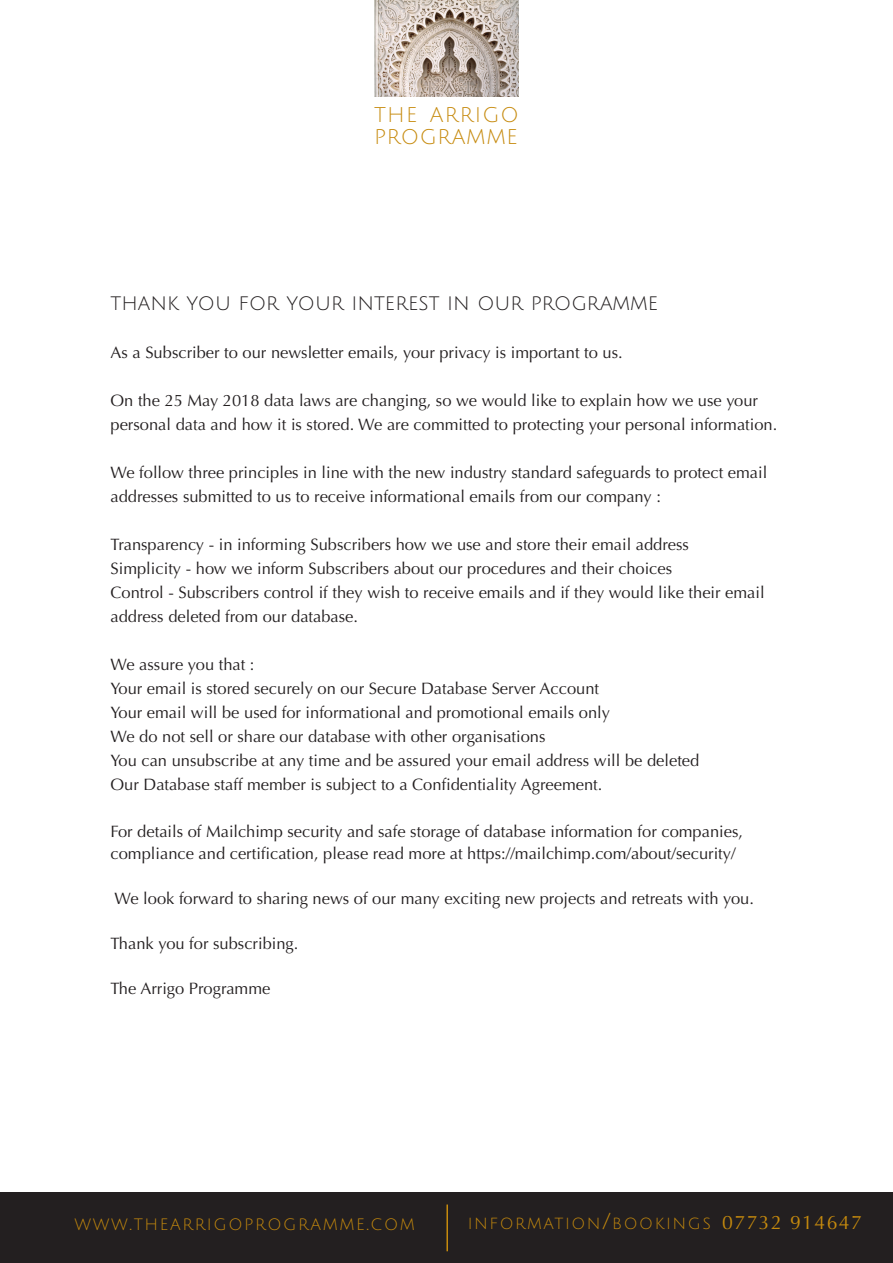
<style>
.page{position:relative;width:893px;height:1263px;background:#fff}
.page>*{position:absolute;margin:0;border:0;box-sizing:border-box;transform-origin:0 0}
.t1{font:21px "Julius Sans One";color:#231f20}
.t2{font:20.85px "Julius Sans One";letter-spacing:.055em;color:#c68a0d}
.t3{font:20.85px "Julius Sans One";letter-spacing:.03em;color:#c68a0d}
.t4{font:16.5px/24px "Optima";color:#231f20}
.t5{font:16.05px "Julius Sans One";letter-spacing:.1em;color:#c68a0d}
.t6{font:15.75px "Julius Sans One";letter-spacing:.1em;color:#c68a0d}
.s1{font-size:22.95px}
.s2{font-size:22.5px}
.s3{font-family:"Optima";font-size:19.5px}
</style>
<div class="page">
<div style="left:0;top:1193px;width:893px;height:70px;background:#231f20"></div>
<hr style="left:446px;top:1204px;width:2px;height:47px;background:#c68a0d">
<img style="left:374px;top:0;width:144px;height:96px">
<p class="t2" style="left:374px;top:104px;width:146px">THE ARRIGO</p>
<p class="t3" style="left:374px;top:126px;width:145px">PROGRAMME</p>
<p class="t1" style="left:111px;top:292px;width:549px">THANK YOU FOR YOUR INTEREST IN OUR PROGRAMME</p>
<p class="t4" style="left:111px;top:341px;width:514px">As a Subscriber to our newsletter emails, your privacy is important to us.</p>
<p class="t4" style="left:111px;top:389px;width:668px">On the 25 May 2018 data laws are changing, so we would like to explain how we use your personal data and how it is stored. We are committed to protecting your personal information.</p>
<p class="t4" style="left:111px;top:461px;width:658px">We follow three principles in line with the new industry standard safeguards to protect email addresses submitted to us to receive informational emails from our company :</p>
<p class="t4" style="left:111px;top:533px;width:580px">Transparency - in informing Subscribers how we use and store their email address</p>
<p class="t4" style="left:111px;top:557px;width:563px">Simplicity - how we inform Subscribers about our procedures and their choices</p>
<p class="t4" style="left:111px;top:581px;width:656px">Control - Subscribers control if they wish to receive emails and if they would like their email address deleted from our database.</p>
<p class="t4" style="left:111px;top:653px;width:145px">We assure you that :</p>
<p class="t4" style="left:111px;top:677px;width:490px">Your email is stored securely on our Secure Database Server Account</p>
<p class="t4" style="left:111px;top:701px;width:501px">Your email will be used for informational and promotional emails only</p>
<p class="t4" style="left:111px;top:725px;width:436px">We do not sell or share our database with other organisations</p>
<p class="t4" style="left:111px;top:749px;width:590px">You can unsubscribe at any time and be assured your email address will be deleted</p>
<p class="t4" style="left:111px;top:773px;width:493px">Our Database staff member is subject to a Confidentiality Agreement.</p>
<p class="t4" style="left:111px;top:820px;width:634px;line-height:22.5px">For details of Mailchimp security and safe storage of database information for companies, compliance and certification, please read more at https://mailchimp.com/about/security/</p>
<p class="t4" style="left:115px;top:887px;width:641px">We look forward to sharing news of our many exciting new projects and retreats with you.</p>
<p class="t4" style="left:111px;top:932px;width:189px">Thank you for subscribing.</p>
<p class="t4" style="left:111px;top:977px;width:161px">The Arrigo Programme</p>
<p class="t5" style="left:74px;top:1216px;width:342px">WWW<span class="s1">.</span>THEARRIGOPROGRAMME<span class="s1">.</span>COM</p>
<p class="t6" style="left:468px;top:1216px;width:396px">INFORMATION<span class="s2">/</span>BOOKINGS <span class="s3">07732 914647</span></p>
</div>
